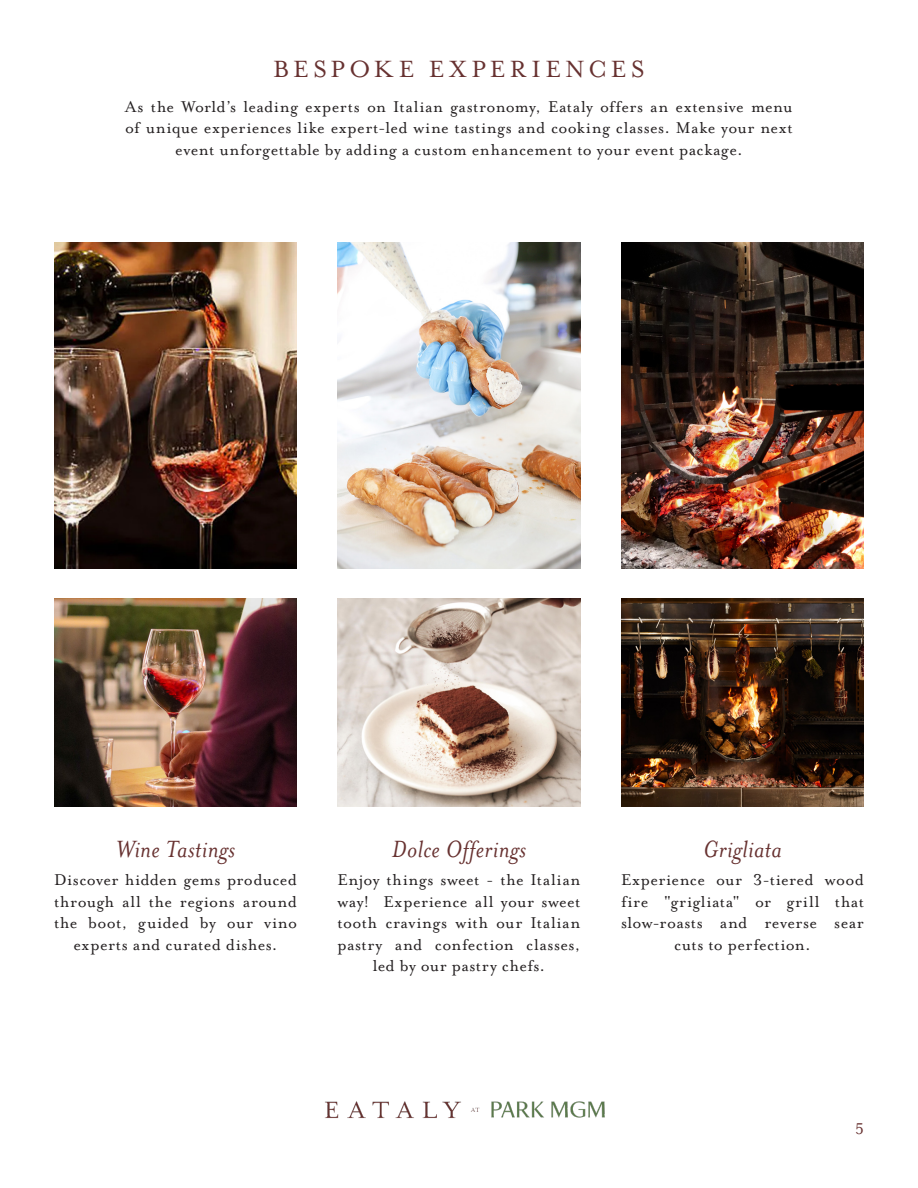
<style>
.page{position:relative;width:918px;height:1188px;background:#fff}
.page>*{position:absolute;margin:0;border:0;box-sizing:border-box;transform-origin:0 0}
.t1{font:italic 27px "Mrs Eaves OT";letter-spacing:.015em;color:#673130}
.t2{font:27px "Mrs Eaves OT";letter-spacing:.155em;color:#673130}
.t3{font:18px/21.6px "Mrs Eaves OT";letter-spacing:.025em;color:#231f20;text-align:center}
.t4{font:18px "Mrs Eaves OT";color:#673130}
</style>
<div class="page">
<img style="left:325px;top:1101px;width:280px;height:17px">
<img style="left:54px;top:242px;width:243px;height:326px">
<img style="left:338px;top:242px;width:242px;height:326px">
<img style="left:621px;top:242px;width:243px;height:326px">
<img style="left:54px;top:599px;width:243px;height:207px">
<img style="left:338px;top:599px;width:242px;height:207px">
<img style="left:621px;top:599px;width:243px;height:207px">
<p class="t2" style="left:273px;top:54px;width:373px">BESPOKE EXPERIENCES</p>
<p class="t3" style="left:125px;top:96px;width:669px">As the World’s leading experts on Italian gastronomy, Eataly offers an extensive menu of unique experiences like expert-led wine tastings and cooking classes. Make your next event unforgettable by adding a custom enhancement to your event package.</p>
<p class="t1" style="left:116px;top:834px;width:121px">Wine Tastings</p>
<p class="t3" style="left:54px;top:869px;width:245px">Discover hidden gems produced through all the regions around the boot, guided by our vino experts and curated dishes.</p>
<p class="t1" style="left:392px;top:834px;width:136px">Dolce Offerings</p>
<p class="t3" style="left:338px;top:869px;width:244px">Enjoy things sweet - the Italian way! Experience all your sweet tooth cravings with our Italian pastry and confection classes, led by our pastry chefs.</p>
<p class="t1" style="left:703px;top:834px;width:80px">Grigliata</p>
<p class="t3" style="left:621px;top:869px;width:245px">Experience our 3-tiered wood fire "grigliata" or grill that slow-roasts and reverse sear cuts to perfection.</p>
<p class="t4" style="left:855px;top:1119px;width:10px">5</p>
</div>
